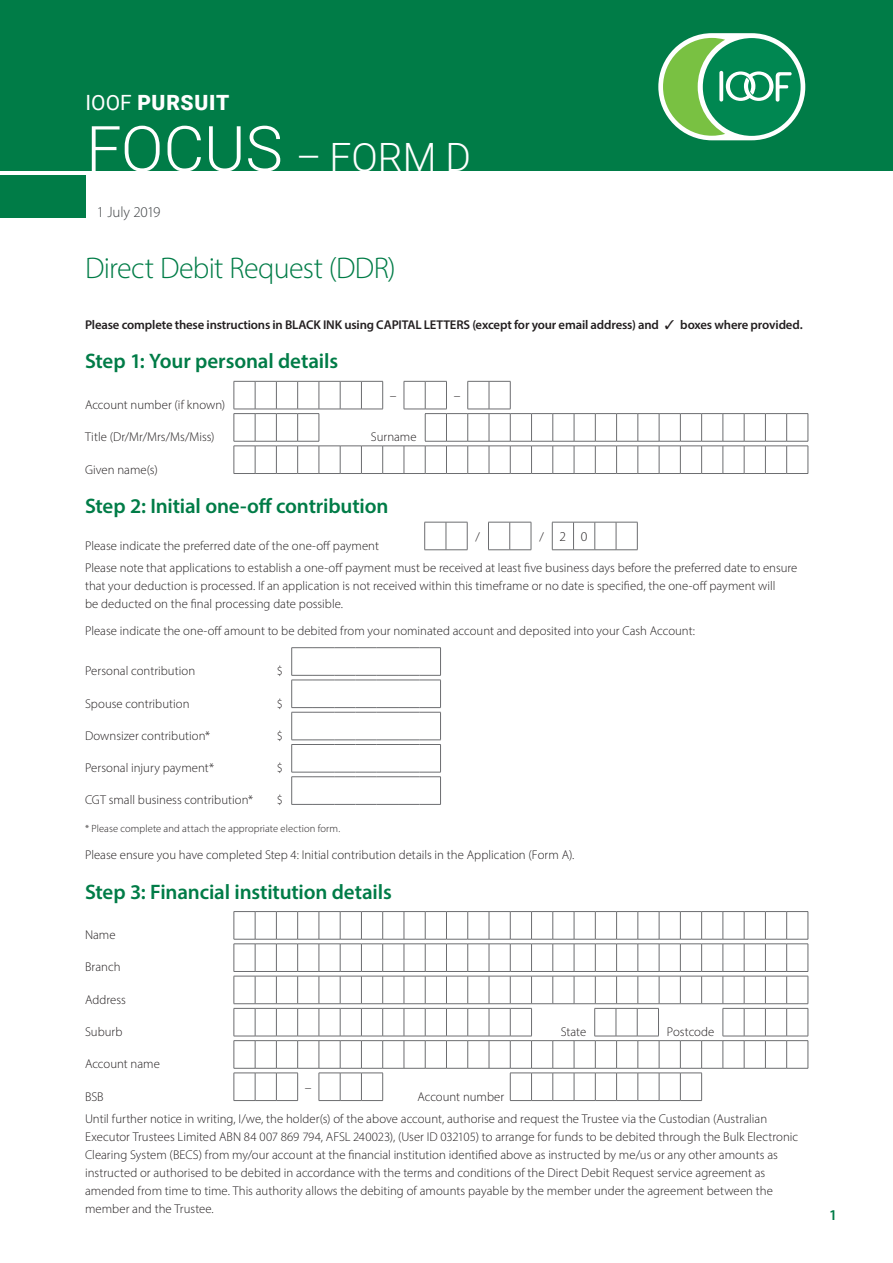
<style>
.page{position:relative;width:893px;height:1263px;background:#fff}
.page>*{position:absolute;margin:0;border:0;box-sizing:border-box;transform-origin:0 0}
._08_Callout_box_text{font:300 39px "Roboto";color:#fff}
._00A_Form_header{font:300 30px "Myriad Pro";letter-spacing:-.02em;color:#007c47}
._01_Subhead_1{font:600 21px "Myriad Pro";letter-spacing:-.01em;color:#007c47}
.t1{font:900 21px "Roboto";letter-spacing:.035em;color:#fff}
.t2{font:300 15px "Myriad Pro";letter-spacing:-.01em;color:#3c3f42}
.t3{font:600 15px "Myriad Pro";color:#007c47}
._07_Body_Text{font:300 13.5px "Myriad Pro";color:#231f20}
._07A_Form_body_copy{font:300 12.75px/18px "Myriad Pro";letter-spacing:.005em;color:#231f20}
._07B_Form_box_title{font:300 12.75px "Myriad Pro";letter-spacing:.005em;color:#231f20}
._07A_Form_body_copy-2{font:600 12.75px "Myriad Pro";letter-spacing:-.01em;color:#231f20}
._01_Footnotes{font:300 10.5px "Myriad Pro";letter-spacing:.015em;color:#231f20}
.s1{font-weight:400}
.s2{font-size:63px}
</style>
<div class="page">
<div style="left:0;top:175px;width:86px;height:42px;background:#007c47"></div>
<div style="left:0;top:0;width:893px;height:170px;background:#007c47"></div>
<div style="left:658px;top:33px;width:147px;height:107px;background:#fff;border-radius:54px"></div>
<div style="left:703px;top:38px;width:98px;height:98px;background:#008751;border-radius:50%"></div>
<svg style="left:663px;top:38px;width:129px;height:98px"></svg>
<svg style="left:233px;top:381px;width:576px;height:93px"></svg>
<svg style="left:424px;top:522px;width:214px;height:28px"></svg>
<svg style="left:291px;top:647px;width:150px;height:158px"></svg>
<svg style="left:233px;top:911px;width:576px;height:190px"></svg>
<h3 class="t1" style="left:86px;top:88px;width:145px"><span class="s1">IOOF</span> PURSUIT</h3>
<p class="_08_Callout_box_text" style="left:86px;top:130px;width:386px"><span class="s2">FOCUS</span> – FORM D</p>
<p class="t2" style="left:97px;top:203px;width:65px">1 July 2019</p>
<p class="_00A_Form_header" style="left:85px;top:250px;width:312px">Direct Debit Request (DDR)</p>
<p class="_07A_Form_body_copy-2" style="left:85px;top:316px;width:719px">Please complete these instructions in BLACK INK using CAPITAL LETTERS (except for your email address) and ✓ boxes where provided.</p>
<p class="_01_Subhead_1" style="left:85px;top:348px;width:255px">Step 1: Your personal details</p>
<p class="_07A_Form_body_copy" style="left:85px;top:396px;width:142px">Account number (if known)</p>
<p class="_07_Body_Text" style="left:390px;top:388px;width:8px">–</p>
<p class="_07_Body_Text" style="left:454px;top:388px;width:8px">–</p>
<p class="_07A_Form_body_copy" style="left:85px;top:428px;width:131px">Title (Dr/Mr/Mrs/Ms/Miss)</p>
<p class="_07A_Form_body_copy" style="left:371px;top:428px;width:47px">Surname</p>
<p class="_07A_Form_body_copy" style="left:85px;top:460px;width:74px">Given name(s)</p>
<p class="_01_Subhead_1" style="left:85px;top:493px;width:305px">Step 2: Initial one-off contribution</p>
<p class="_07A_Form_body_copy" style="left:85px;top:536px;width:295px">Please indicate the preferred date of the one-off payment</p>
<p class="_07A_Form_body_copy" style="left:476px;top:527px;width:6px">/</p>
<p class="_07A_Form_body_copy" style="left:539px;top:527px;width:6px">/</p>
<p class="_07_Body_Text" style="left:560px;top:528px;width:8px">2</p>
<p class="_07_Body_Text" style="left:581px;top:528px;width:8px">0</p>
<p class="_07A_Form_body_copy" style="left:85px;top:559px;width:714px">Please note that applications to establish a one-off payment must be received at least five business days before the preferred date to ensure that your deduction is processed. If an application is not received within this timeframe or no date is specified, the one-off payment will<br>be deducted on the final processing date possible.</p>
<p class="_07A_Form_body_copy" style="left:85px;top:621px;width:611px">Please indicate the one-off amount to be debited from your nominated account and deposited into your Cash Account:</p>
<p class="_07B_Form_box_title" style="left:85px;top:663px;width:112px">Personal contribution</p>
<p class="_07B_Form_box_title" style="left:277px;top:663px;width:8px">$</p>
<p class="_07B_Form_box_title" style="left:85px;top:696px;width:106px">Spouse contribution</p>
<p class="_07B_Form_box_title" style="left:277px;top:696px;width:8px">$</p>
<p class="_07B_Form_box_title" style="left:85px;top:728px;width:127px">Downsizer contribution*</p>
<p class="_07B_Form_box_title" style="left:277px;top:728px;width:8px">$</p>
<p class="_07B_Form_box_title" style="left:85px;top:760px;width:131px">Personal injury payment*</p>
<p class="_07B_Form_box_title" style="left:277px;top:760px;width:8px">$</p>
<p class="_07B_Form_box_title" style="left:85px;top:792px;width:170px">CGT small business contribution*</p>
<p class="_07B_Form_box_title" style="left:277px;top:792px;width:8px">$</p>
<p class="_01_Footnotes" style="left:85px;top:822px;width:257px">* Please complete and attach the appropriate election form.</p>
<p class="_07A_Form_body_copy" style="left:85px;top:845px;width:491px">Please ensure you have completed Step 4: Initial contribution details in the Application (Form A).</p>
<p class="_01_Subhead_1" style="left:85px;top:878px;width:308px">Step 3: Financial institution details</p>
<p class="_07A_Form_body_copy" style="left:85px;top:926px;width:32px">Name</p>
<p class="_07A_Form_body_copy" style="left:85px;top:958px;width:37px">Branch</p>
<p class="_07A_Form_body_copy" style="left:85px;top:990px;width:42px">Address</p>
<p class="_07A_Form_body_copy" style="left:85px;top:1023px;width:39px">Suburb</p>
<p class="_07A_Form_body_copy" style="left:561px;top:1023px;width:27px">State</p>
<p class="_07A_Form_body_copy" style="left:667px;top:1023px;width:49px">Postcode</p>
<p class="_07A_Form_body_copy" style="left:85px;top:1055px;width:76px">Account name</p>
<p class="_07A_Form_body_copy" style="left:85px;top:1087px;width:20px">BSB</p>
<p class="_07_Body_Text" style="left:305px;top:1079px;width:8px">–</p>
<p class="_07B_Form_box_title" style="left:417px;top:1088px;width:88px">Account number</p>
<p class="_07A_Form_body_copy" style="left:85px;top:1109px;width:715px">Until further notice in writing, I/we, the holder(s) of the above account, authorise and request the Trustee via the Custodian (Australian Executor Trustees Limited ABN 84 007 869 794, AFSL 240023), (User ID 032105) to arrange for funds to be debited through the Bulk Electronic Clearing System (BECS) from my/our account at the financial institution identified above as instructed by me/us or any other amounts as instructed or authorised to be debited in accordance with the terms and conditions of the Direct Debit Request service agreement as amended from time to time. This authority allows the debiting of amounts payable by the member under the agreement between the member and the Trustee.</p>
<p class="t3" style="left:829px;top:1206px;width:10px">1</p>
</div>
